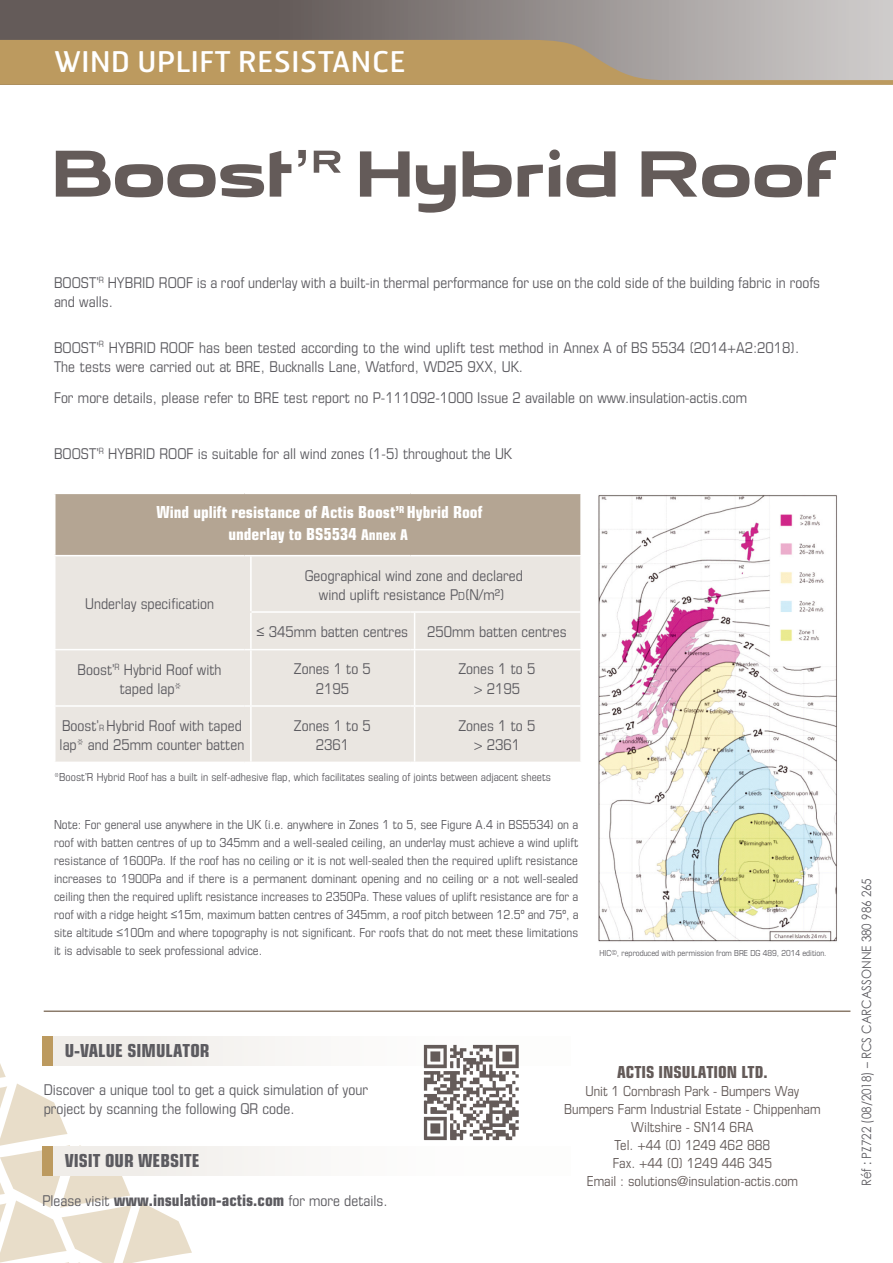
<style>
.page{position:relative;width:893px;height:1263px;background:#fff}
.page>*{position:absolute;margin:0;border:0;box-sizing:border-box;transform-origin:0 0}
.t1{font:28.5px "Hermes";letter-spacing:.02em;color:#fff}
.t2{font:19.5px "Eurostile Con Hea";color:#5c5b60}
.t3{font:18px/21.6px "Eurostile Con Hea";color:#fff;text-align:center}
.t4{font:18px "Eurostile Con Hea";color:#645b59}
.t5{font:16.2px/19.4px "Eurostile Con";color:#5c5b60;text-align:center}
.t6{font:15px/18px "Eurostile Con";color:#645b59;text-align:center}
.t7{font:13.5px/18px "Eurostile Con";color:#5c5b60;text-align:justify}
.t8{font:12.9px "Century Gothic";color:#5c5b60;scale:.9 1}
.t9{font:12px "Eurostile Con";letter-spacing:.005em;color:#5c5b60}
.t10{font:9px "Eurostile Con";color:#5c5b60}
.s1{font-size:16.2px}
.s2{font-size:12px}
.s3{font-size:9.45px}
.s4{font-family:"Eurostile Con Hea";font-size:18px}
</style>
<div class="page">
<svg style="left:0;top:0;width:893px;height:40px;background:#898281"></svg>
<svg style="left:0;top:40px;width:893px;height:45px;background:#baa177"></svg>
<div style="left:55px;top:493px;width:526px;height:63px;background:#b4a593"></div>
<div style="left:56px;top:556px;width:524px;height:206px;background:#eae6e1"></div>
<hr style="left:54px;top:493px;width:190px;height:1px;background:#fff">
<hr style="left:54px;top:494px;width:2px;height:61px;background:#fff">
<hr style="left:244px;top:493px;width:166px;height:1px;background:#fff">
<hr style="left:410px;top:493px;width:172px;height:1px;background:#fff">
<hr style="left:580px;top:494px;width:2px;height:61px;background:#fff">
<hr style="left:54px;top:555px;width:190px;height:1px;background:#fff">
<hr style="left:244px;top:555px;width:166px;height:1px;background:#fff">
<hr style="left:250px;top:556px;width:2px;height:55px;background:#fff">
<hr style="left:410px;top:555px;width:172px;height:1px;background:#fff">
<hr style="left:251px;top:611px;width:159px;height:2px;background:#fff">
<hr style="left:250px;top:613px;width:2px;height:36px;background:#fff">
<hr style="left:410px;top:611px;width:172px;height:2px;background:#fff">
<hr style="left:414px;top:613px;width:1px;height:36px;background:#fff">
<hr style="left:54px;top:649px;width:190px;height:1px;background:#fff">
<hr style="left:244px;top:649px;width:166px;height:1px;background:#fff">
<hr style="left:250px;top:650px;width:2px;height:55px;background:#fff">
<hr style="left:410px;top:649px;width:172px;height:1px;background:#fff">
<hr style="left:414px;top:650px;width:1px;height:55px;background:#fff">
<hr style="left:54px;top:705px;width:190px;height:2px;background:#fff">
<hr style="left:244px;top:705px;width:166px;height:2px;background:#fff">
<hr style="left:250px;top:707px;width:2px;height:55px;background:#fff">
<hr style="left:410px;top:705px;width:172px;height:2px;background:#fff">
<hr style="left:414px;top:707px;width:1px;height:55px;background:#fff">
<img style="left:598px;top:495px;width:239px;height:447px">
<svg style="left:0;top:1036px;width:193px;height:227px"></svg>
<div style="left:43px;top:1037px;width:528px;height:29px;background:#f7f5f3"></div>
<div style="left:43px;top:1037px;width:10px;height:29px;background:#bc9a5f"></div>
<div style="left:43px;top:1147px;width:528px;height:29px;background:linear-gradient(to right,#efebe7,#fff)"></div>
<div style="left:43px;top:1147px;width:10px;height:29px;background:#bc9a5f"></div>
<img style="left:423px;top:1045px;width:96px;height:96px">
<hr style="left:44px;top:1010px;width:806px;height:2px;background:#8b7b6b">
<svg style="left:56px;top:151px;width:208px;height:46px"></svg>
<svg style="left:270px;top:151px;width:21px;height:46px"></svg>
<svg style="left:298px;top:150px;width:8px;height:17px"></svg>
<svg style="left:314px;top:151px;width:27px;height:22px"></svg>
<svg style="left:360px;top:151px;width:50px;height:46px"></svg>
<svg style="left:416px;top:165px;width:40px;height:48px"></svg>
<svg style="left:463px;top:151px;width:49px;height:46px"></svg>
<svg style="left:518px;top:165px;width:25px;height:32px"></svg>
<svg style="left:549px;top:149px;width:11px;height:48px"></svg>
<svg style="left:566px;top:151px;width:49px;height:46px"></svg>
<svg style="left:642px;top:151px;width:107px;height:46px"></svg>
<svg style="left:755px;top:165px;width:47px;height:32px"></svg>
<svg style="left:808px;top:151px;width:28px;height:46px"></svg>
<h1 class="t1" style="left:54px;top:43px;width:353px">WIND UPLIFT RESISTANCE</h1>
<p class="t5" style="left:54px;top:274px;width:768px;line-height:18.8px;text-align:left">BOOST’<sup>R</sup> HYBRID ROOF is a roof underlay with a built-in thermal performance for use on the cold side of the building fabric in roofs and walls.</p>
<p class="t5" style="left:54px;top:338px;width:747px;line-height:18.8px;text-align:left">BOOST’<sup>R</sup> HYBRID ROOF has been tested according to the wind uplift test method in Annex A of BS 5534 (2014+A2:2018).<br>The tests were carried out at BRE, Bucknalls Lane, Watford, WD25 9XX, UK.</p>
<p class="t5" style="left:54px;top:388px;width:695px">For more details, please refer to BRE test report no P-111092-1000 Issue 2 available on www.insulation-actis.com</p>
<p class="t5" style="left:54px;top:445px;width:459px">BOOST’<sup>R</sup> HYBRID ROOF is suitable for all wind zones (1-5) throughout the UK</p>
<p class="t3" style="left:156px;top:501px;width:328px">Wind uplift resistance of Actis Boost’<sup>R</sup> Hybrid Roof underlay to BS5534 <span class="s1">Annex A</span></p>
<p class="t5" style="left:85px;top:594px;width:130px">Underlay specification</p>
<p class="t5" style="left:305px;top:566px;width:220px">Geographical wind zone and declared wind uplift resistance P<span class="s2">D</span>(N/m²)</p>
<p class="t5" style="left:257px;top:622px;width:312px">≤ 345mm batten centres 250mm batten centres</p>
<p class="t5" style="left:78px;top:660px;width:145px">Boost’<sup>R</sup> Hybrid Roof with taped lap*</p>
<p class="t5" style="left:294px;top:660px;width:78px">Zones 1 to 5<br>2195</p>
<p class="t5" style="left:458px;top:660px;width:78px">Zones 1 to 5 &gt; 2195</p>
<p class="t5" style="left:294px;top:716px;width:78px">Zones 1 to 5<br>2361</p>
<p class="t5" style="left:458px;top:716px;width:78px">Zones 1 to 5 &gt; 2361</p>
<p class="t5" style="left:60px;top:716px;width:186px;text-align:left">Boost’<span class="s3">R</span> Hybrid Roof with taped lap* and 25mm counter batten</p>
<p class="t9" style="left:54px;top:770px;width:498px">*Boost’R Hybrid Roof has a built in self-adhesive flap, which facilitates sealing of joints between adjacent sheets</p>
<p class="t7" style="left:54px;top:815px;width:526px">Note: For general use anywhere in the UK (i.e. anywhere in Zones 1 to 5, see Figure A.4 in BS5534) on a roof with batten centres of up to 345mm and a well-sealed ceiling, an underlay must achieve a wind uplift resistance of 1600Pa. If the roof has no ceiling or it is not well-sealed then the required uplift resistance increases to 1900Pa and if there is a permanent dominant opening and no ceiling or a not well-sealed ceiling then the required uplift resistance increases to 2350Pa. These values of uplift resistance are for a roof with a ridge height ≤15m, maximum batten centres of 345mm, a roof pitch between 12.5º and 75º, a site altitude ≤100m and where topography is not significant. For roofs that do not meet these limitations it is advisable to seek professional advice.</p>
<p class="t10" style="left:599px;top:948px;width:229px">HIC<sup>©</sup>, reproduced with permission from BRE DG 489, 2014 edition.</p>
<p class="t2" style="left:65px;top:1040px;width:146px">U-VALUE SIMULATOR</p>
<p class="t5" style="left:44px;top:1080px;width:326px;line-height:18.8px;text-align:left">Discover a unique tool to get a quick simulation of your project by scanning the following QR code.</p>
<p class="t2" style="left:65px;top:1150px;width:136px">VISIT OUR WEBSITE</p>
<p class="t5" style="left:43px;top:1191px;width:347px">Please visit <span class="s4">www.insulation-actis.com</span> for more details.</p>
<p class="t4" style="left:617px;top:1061px;width:152px">ACTIS INSULATION LTD.</p>
<p class="t6" style="left:564px;top:1082px;width:258px">Unit 1 Cornbrash Park - Bumpers Way<br>Bumpers Farm Industrial Estate - Chippenham<br>Wiltshire - SN14 6RA<br>Tel. +44 (0) 1249 462 888<br>Fax. +44 (0) 1249 446 345<br>Email : solutions@insulation-actis.com</p>
<p class="t8" style="left:859px;top:1186px;width:344px;rotate:-90deg">Réf : PZ722 (08/2018) – RCS CARCASSONNE 380 986 265</p>
</div>
